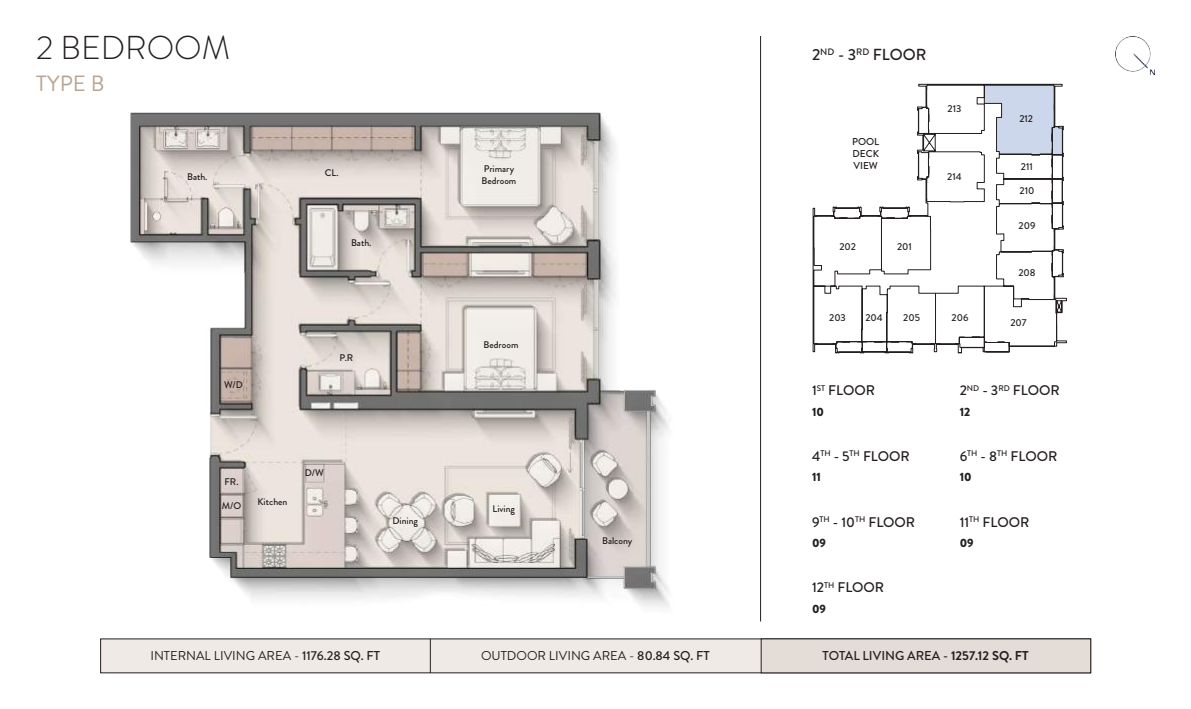
<style>
.page{position:relative;width:1191px;height:709px;background:#fff}
.page>*{position:absolute;margin:0;border:0;box-sizing:border-box;transform-origin:0 0}
.t1{font:300 33.1px "Brandon Grotesque";color:#241f1f}
.t2{font:22px "Brandon Grotesque";color:#b8a494}
.t3{font:500 16px "Brandon Grotesque";color:#241f1f}
.t4{font:500 14px "Brandon Grotesque";color:#241f1f}
.t5{font:12.8px "Brandon Grotesque";color:#241f1f}
.t6{font:500 12.8px "Brandon Grotesque";color:#241f1f}
.t7{font:900 12px "Brandon Grotesque";color:#241f1f}
.t8{font:500 10px/12px "Brandon Grotesque";color:#241f1f;text-align:justify}
.t9{font:500 9.6px/11.6px "Brandon Grotesque";color:#241f1f}
.s1{font-weight:500}
.s2{font-weight:700}
</style>
<div class="page">
<hr style="left:760px;top:36px;width:1px;height:585px;background:#241f1f">
<img style="left:1115px;top:36px;width:40px;height:38px">
<div style="left:101px;top:639px;width:989px;height:34px;background:#f0eae7"></div>
<div style="left:761px;top:639px;width:329px;height:34px;background:#e4dcd7"></div>
<div style="left:761px;top:638px;width:329px;height:35px;border:1px solid #241f1f"></div>
<hr style="left:430px;top:638px;width:1px;height:35px;background:#241f1f">
<img style="left:130px;top:112px;width:539px;height:496px">
<svg style="left:812px;top:84px;width:255px;height:269px"></svg>
<h1 class="t1" style="left:36px;top:25px;width:196px">2 BEDROOM</h1>
<h2 class="t2" style="left:36px;top:68px;width:70px">TYPE B</h2>
<p class="t9" style="left:187px;top:171px;width:22px">Bath.</p>
<p class="t9" style="left:325px;top:167px;width:15px">CL.</p>
<p class="t9" style="left:351px;top:237px;width:22px">Bath.</p>
<p class="t9" style="left:224px;top:379px;width:20px">W/D</p>
<p class="t9" style="left:339px;top:352px;width:15px">P.R</p>
<p class="t9" style="left:224px;top:476px;width:16px">FR.</p>
<p class="t9" style="left:222px;top:499px;width:21px">M/O</p>
<p class="t9" style="left:258px;top:496px;width:31px">Kitchen</p>
<p class="t9" style="left:305px;top:466px;width:21px">D/W</p>
<p class="t9" style="left:392px;top:515px;width:27px">Dining</p>
<p class="t9" style="left:481px;top:163px;width:36px">Primary<br>Bedroom</p>
<p class="t9" style="left:483px;top:339px;width:36px">Bedroom</p>
<p class="t9" style="left:492px;top:503px;width:24px">Living</p>
<p class="t9" style="left:602px;top:535px;width:32px">Balcony</p>
<h3 class="t3" style="left:812px;top:44px;width:116px">2<sup>ND</sup> - 3<sup>RD</sup> FLOOR</h3>
<p class="t8" style="left:852px;top:136px;width:29px">POOL DECK VIEW</p>
<p class="t8" style="left:947px;top:103px;width:15px">213</p>
<p class="t8" style="left:947px;top:170px;width:16px">214</p>
<p class="t8" style="left:839px;top:240px;width:18px">202</p>
<p class="t8" style="left:897px;top:240px;width:16px">201</p>
<p class="t8" style="left:829px;top:311px;width:18px">203</p>
<p class="t8" style="left:865px;top:311px;width:19px">204</p>
<p class="t8" style="left:903px;top:311px;width:18px">205</p>
<p class="t8" style="left:951px;top:311px;width:18px">206</p>
<p class="t8" style="left:1019px;top:113px;width:15px">212</p>
<p class="t8" style="left:1021px;top:160px;width:14px">211</p>
<p class="t8" style="left:1019px;top:184px;width:16px">210</p>
<p class="t8" style="left:1018px;top:220px;width:18px">209</p>
<p class="t8" style="left:1018px;top:266px;width:19px">208</p>
<p class="t8" style="left:1010px;top:316px;width:18px">207</p>
<h3 class="t4" style="left:812px;top:381px;width:65px">1<sup>ST</sup> FLOOR</h3>
<p class="t7" style="left:812px;top:403px;width:13px">10</p>
<h3 class="t4" style="left:812px;top:446px;width:99px">4<sup>TH</sup> - 5<sup>TH</sup> FLOOR</h3>
<p class="t7" style="left:812px;top:468px;width:10px">11</p>
<h3 class="t4" style="left:812px;top:512px;width:105px">9<sup>TH</sup> - 10<sup>TH</sup> FLOOR</h3>
<p class="t7" style="left:812px;top:534px;width:15px">09</p>
<h3 class="t4" style="left:812px;top:578px;width:74px">12<sup>TH</sup> FLOOR</h3>
<p class="t7" style="left:812px;top:600px;width:15px">09</p>
<h3 class="t4" style="left:959px;top:381px;width:102px">2<sup>ND</sup> - 3<sup>RD</sup> FLOOR</h3>
<p class="t7" style="left:959px;top:403px;width:12px">12</p>
<h3 class="t4" style="left:959px;top:446px;width:99px">6<sup>TH</sup> - 8<sup>TH</sup> FLOOR</h3>
<p class="t7" style="left:959px;top:468px;width:13px">10</p>
<h3 class="t4" style="left:959px;top:512px;width:71px">11<sup>TH</sup> FLOOR</h3>
<p class="t7" style="left:959px;top:534px;width:15px">09</p>
<h3 class="t5" style="left:150px;top:647px;width:231px">INTERNAL LIVING AREA - <span class="s1">1176.28 SQ. FT</span></h3>
<h3 class="t5" style="left:481px;top:647px;width:230px">OUTDOOR LIVING AREA - <span class="s1">80.84 SQ. FT</span></h3>
<h3 class="t6" style="left:822px;top:647px;width:207px">TOTAL LIVING AREA - <span class="s2">1257.12 SQ. FT</span></h3>
</div>
